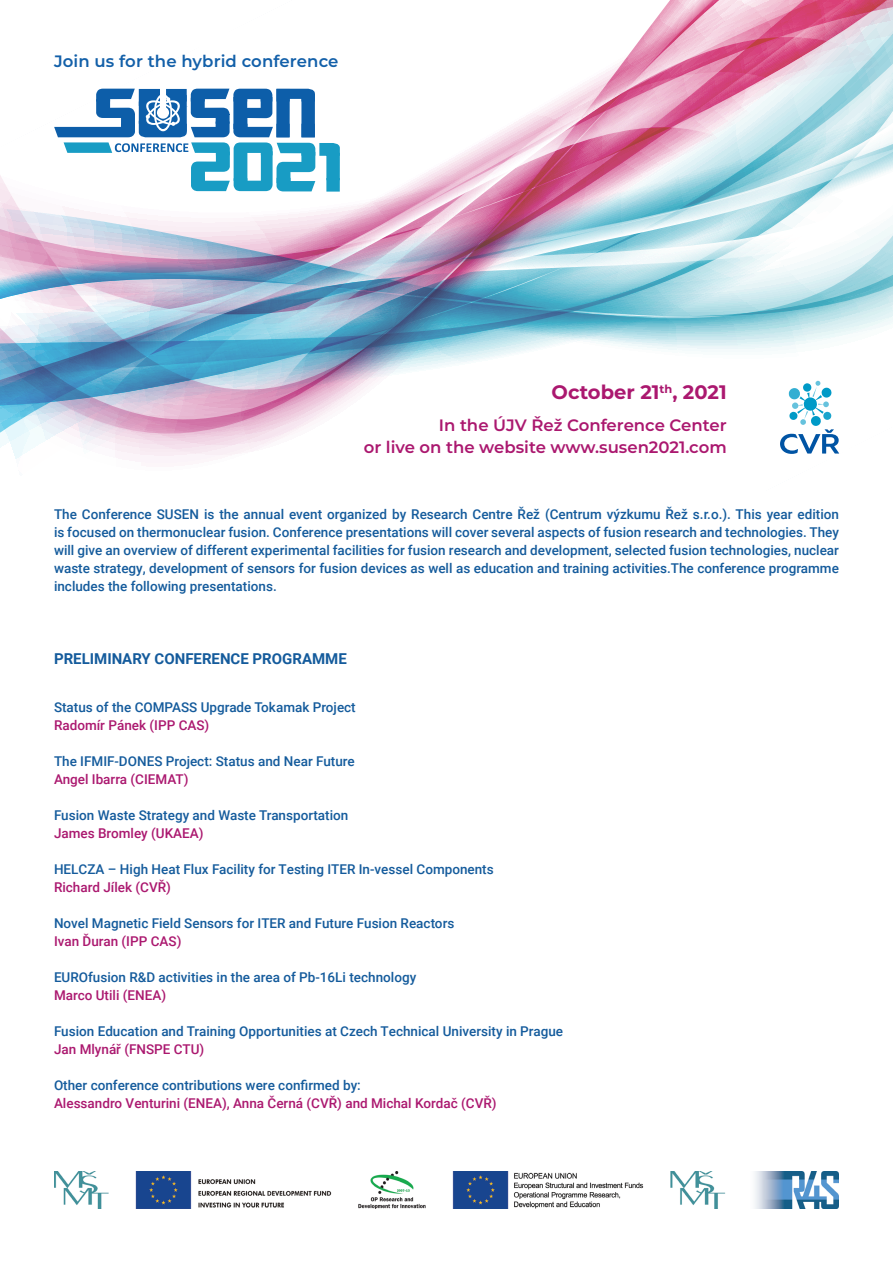
<style>
.page{position:relative;width:893px;height:1263px;background:#fff}
.page>*{position:absolute;margin:0;border:0;box-sizing:border-box;transform-origin:0 0}
.t1{font:700 19.5px "Montserrat";color:#ab186f}
.t2{font:600 16.5px/22.5px "Montserrat";color:#ab186f;text-align:right}
.t3{font:600 16.5px "Montserrat";letter-spacing:.005em;color:#1360a9}
.t4{font:700 15px "Roboto";color:#145b9c}
.t5{font:500 13.5px/18px "Roboto";color:#145b9c;text-align:justify}
.t6{font:500 13.5px "Roboto";color:#ab186f}
</style>
<div class="page">
<svg style="left:0;top:0;width:893px;height:463px"></svg>
<svg style="left:54px;top:89px;width:286px;height:103px"></svg>
<img style="left:54px;top:1172px;width:785px;height:36px">
<svg style="left:780px;top:381px;width:59px;height:73px"></svg>
<p class="t3" style="left:54px;top:49px;width:286px">Join us for the hybrid conference</p>
<p class="t1" style="left:552px;top:378px;width:177px">October 21<sup>th</sup>, 2021</p>
<p class="t2" style="left:364px;top:413px;width:364px">In the ÚJV Řež Conference Center<br>or live on the website www.susen2021.com</p>
<p class="t5" style="left:54px;top:505px;width:786px">The Conference SUSEN is the annual event organized by Research Centre Řež (Centrum výzkumu Řež s.r.o.). This year edition is focused on thermonuclear fusion. Conference presentations will cover several aspects of fusion research and technologies. They will give an overview of different experimental facilities for fusion research and development, selected fusion technologies, nuclear waste strategy, development of sensors for fusion devices as well as education and training activities.The conference programme includes the following presentations.</p>
<p class="t4" style="left:54px;top:648px;width:294px">PRELIMINARY CONFERENCE PROGRAMME</p>
<p class="t5" style="left:54px;top:697px;width:303px">Status of the COMPASS Upgrade Tokamak Project</p>
<p class="t6" style="left:54px;top:715px;width:157px">Radomír Pánek (IPP CAS)</p>
<p class="t5" style="left:54px;top:751px;width:302px">The IFMIF-DONES Project: Status and Near Future</p>
<p class="t6" style="left:54px;top:769px;width:136px">Angel Ibarra (CIEMAT)</p>
<p class="t5" style="left:54px;top:805px;width:296px">Fusion Waste Strategy and Waste Transportation</p>
<p class="t6" style="left:54px;top:823px;width:151px">James Bromley (UKAEA)</p>
<p class="t5" style="left:54px;top:859px;width:441px">HELCZA – High Heat Flux Facility for Testing ITER In-vessel Components</p>
<p class="t6" style="left:54px;top:877px;width:119px">Richard Jílek (CVŘ)</p>
<p class="t5" style="left:54px;top:913px;width:402px">Novel Magnetic Field Sensors for ITER and Future Fusion Reactors</p>
<p class="t6" style="left:54px;top:931px;width:129px">Ivan Ďuran (IPP CAS)</p>
<p class="t5" style="left:54px;top:967px;width:364px">EUROfusion R&amp;D activities in the area of Pb-16Li technology</p>
<p class="t6" style="left:54px;top:985px;width:114px">Marco Utili (ENEA)</p>
<p class="t5" style="left:54px;top:1021px;width:511px">Fusion Education and Training Opportunities at Czech Technical University in Prague</p>
<p class="t6" style="left:54px;top:1039px;width:152px">Jan Mlynář (FNSPE CTU)</p>
<p class="t5" style="left:54px;top:1075px;width:308px">Other conference contributions were confirmed by:</p>
<p class="t6" style="left:54px;top:1093px;width:444px">Alessandro Venturini (ENEA), Anna Černá (CVŘ) and Michal Kordač (CVŘ)</p>
</div>
